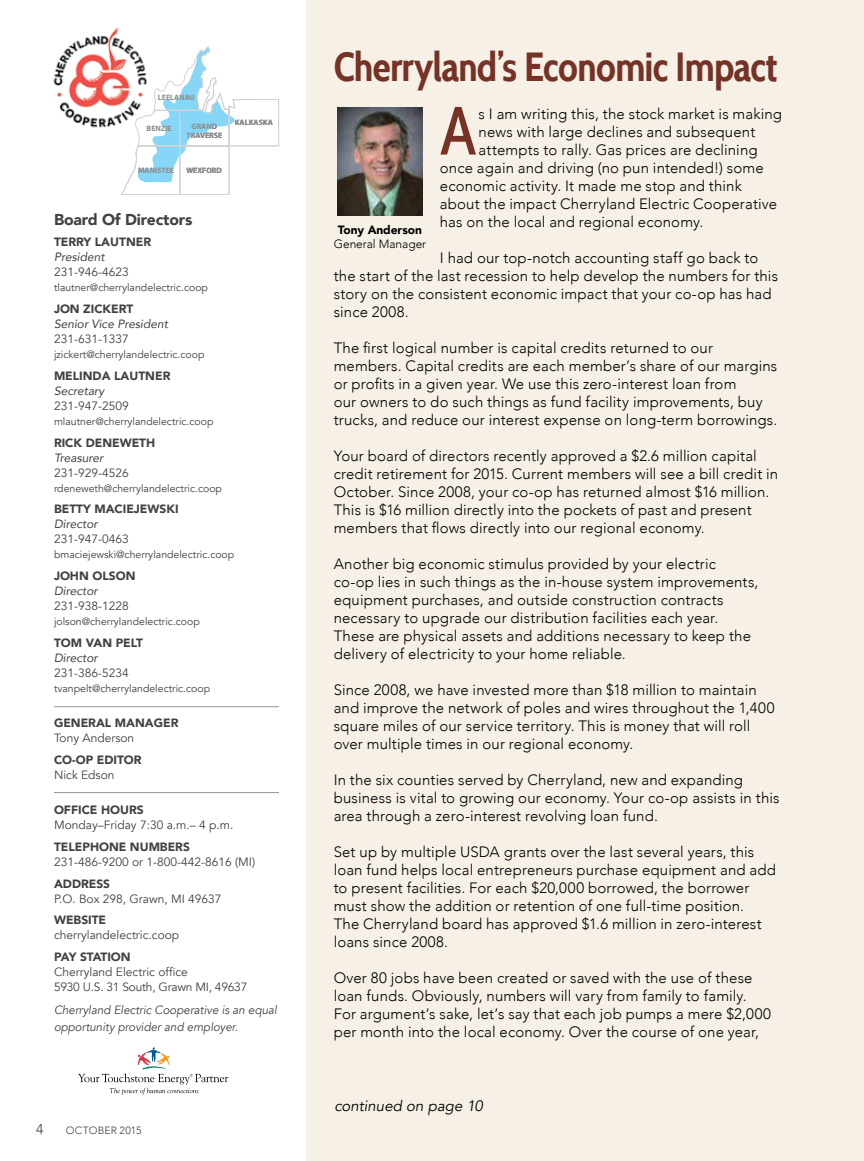
<style>
.page{position:relative;width:864px;height:1161px;background:#fff}
.page>*{position:absolute;margin:0;border:0;box-sizing:border-box;transform-origin:0 0}
.t1{font:68.1px "Cabin Condensed";color:#763225}
.t2{font:700 40.5px "Cabin Condensed";letter-spacing:-.01em;color:#763225}
.t3{font:900 15.75px "Avenir";letter-spacing:-.01em;color:#414042}
.t4{font:300 15px/18px "Avenir";letter-spacing:.01em;color:#000}
.t5{font:italic 15px "Avenir";letter-spacing:.005em;color:#000}
.t6{font:300 14.25px "Avenir";color:#414042}
.t7{font:12px/15px "Avenir";color:#414042}
.t8{font:900 12px "Avenir";color:#414042}
.t9{font:italic 12px "Avenir";color:#414042}
.t10{font:italic 12px/16.5px "Avenir";color:#414042;scale:.96 1}
.t11{font:300 12px "Avenir";letter-spacing:-.005em;color:#000}
.t12{font:900 12px "Avenir";letter-spacing:-.005em;color:#000}
.t13{font:900 12px "Avenir";letter-spacing:-.035em;color:#414042}
.t14{font:10.5px "Avenir";color:#414042}
.t15{font:300 10.5px "Avenir";letter-spacing:.015em;color:#414042}
.t16{font:700 7.8px/9.3px "Myriad Pro";color:#8a8c8e;text-align:center}
</style>
<div class="page">
<img style="left:53px;top:27px;width:80px;height:101px">
<svg style="left:121px;top:47px;width:158px;height:148px"></svg>
<svg style="left:78px;top:1047px;width:150px;height:48px"></svg>
<hr style="left:54px;top:706px;width:225px;height:1px;background:#939598">
<hr style="left:54px;top:792px;width:225px;height:1px;background:#939598">
<div style="left:306px;top:0;width:558px;height:1161px;background:#f6f0e7"></div>
<img style="left:337px;top:108px;width:86px;height:107px">
<p class="t16" style="left:158px;top:92px;width:39px">LEELANAU</p>
<p class="t16" style="left:147px;top:124px;width:27px">BENZIE</p>
<p class="t16" style="left:186px;top:121px;width:37px">GRAND<br>TRAVERSE</p>
<p class="t16" style="left:235px;top:118px;width:40px">KALKASKA</p>
<p class="t16" style="left:138px;top:166px;width:38px">MANISTEE</p>
<p class="t16" style="left:186px;top:166px;width:37px">WEXFORD</p>
<p class="t3" style="left:54px;top:206px;width:140px">Board Of Directors</p>
<p class="t8" style="left:54px;top:232px;width:99px">TERRY LAUTNER</p>
<p class="t9" style="left:54px;top:250px;width:52px">President</p>
<p class="t7" style="left:54px;top:265px;width:76px">231-946-4623</p>
<p class="t14" style="left:54px;top:282px;width:155px">tlautner@cherrylandelectric.coop</p>
<p class="t8" style="left:54px;top:299px;width:81px">JON ZICKERT</p>
<p class="t9" style="left:54px;top:317px;width:116px">Senior Vice President</p>
<p class="t7" style="left:54px;top:332px;width:76px">231-631-1337</p>
<p class="t14" style="left:54px;top:348px;width:152px">jzickert@cherrylandelectric.coop</p>
<p class="t8" style="left:54px;top:365px;width:118px">MELINDA LAUTNER</p>
<p class="t9" style="left:54px;top:383px;width:52px">Secretary</p>
<p class="t7" style="left:54px;top:399px;width:76px">231-947-2509</p>
<p class="t14" style="left:54px;top:415px;width:161px">mlautner@cherrylandelectric.coop</p>
<p class="t8" style="left:54px;top:432px;width:103px">RICK DENEWETH</p>
<p class="t9" style="left:54px;top:450px;width:51px">Treasurer</p>
<p class="t7" style="left:54px;top:465px;width:76px">231-929-4526</p>
<p class="t14" style="left:54px;top:482px;width:170px">rdeneweth@cherrylandelectric.coop</p>
<p class="t8" style="left:54px;top:499px;width:126px">BETTY MACIEJEWSKI</p>
<p class="t9" style="left:54px;top:517px;width:45px">Director</p>
<p class="t7" style="left:54px;top:532px;width:76px">231-947-0463</p>
<p class="t14" style="left:54px;top:549px;width:182px">bmaciejewski@cherrylandelectric.coop</p>
<p class="t8" style="left:54px;top:566px;width:83px">JOHN OLSON</p>
<p class="t9" style="left:54px;top:584px;width:45px">Director</p>
<p class="t7" style="left:54px;top:599px;width:76px">231-938-1228</p>
<p class="t14" style="left:54px;top:615px;width:147px">jolson@cherrylandelectric.coop</p>
<p class="t8" style="left:54px;top:632px;width:91px">TOM VAN PELT</p>
<p class="t9" style="left:54px;top:650px;width:45px">Director</p>
<p class="t7" style="left:54px;top:666px;width:76px">231-386-5234</p>
<p class="t14" style="left:54px;top:682px;width:158px">tvanpelt@cherrylandelectric.coop</p>
<p class="t8" style="left:54px;top:713px;width:126px">GENERAL MANAGER</p>
<p class="t7" style="left:54px;top:731px;width:82px">Tony Anderson</p>
<p class="t8" style="left:54px;top:749px;width:89px">CO-OP EDITOR</p>
<p class="t7" style="left:54px;top:768px;width:62px">Nick Edson</p>
<p class="t8" style="left:54px;top:800px;width:91px">OFFICE HOURS</p>
<p class="t7" style="left:54px;top:818px;width:181px">Monday–Friday 7:30 a.m.– 4 p.m.</p>
<p class="t8" style="left:54px;top:836px;width:137px">TELEPHONE NUMBERS</p>
<p class="t7" style="left:54px;top:855px;width:203px">231-486-9200 or 1-800-442-8616 (MI)</p>
<p class="t8" style="left:54px;top:873px;width:58px">ADDRESS</p>
<p class="t7" style="left:54px;top:891px;width:169px">P.O. Box 298, Grawn, MI 49637</p>
<p class="t8" style="left:54px;top:910px;width:54px">WEBSITE</p>
<p class="t7" style="left:54px;top:928px;width:127px">cherrylandelectric.coop</p>
<p class="t13" style="left:54px;top:947px;width:78px">PAY STATION</p>
<p class="t7" style="left:54px;top:965px;width:195px">Cherryland Electric office<br>5930 U.S. 31 South, Grawn MI, 49637</p>
<p class="t10" style="left:54px;top:1002px;width:234px">Cherryland Electric Cooperative is an equal opportunity provider and employer.</p>
<p class="t6" style="left:36px;top:1121px;width:9px">4</p>
<p class="t15" style="left:66px;top:1124px;width:77px">OCTOBER 2015</p>
<h2 class="t2" style="left:334px;top:42px;width:445px">Cherryland’s Economic Impact</h2>
<h1 class="t1" style="left:440px;top:89px;width:38px">A</h1>
<p class="t4" style="left:479px;top:104px;width:305px">s I am writing this, the stock market is making</p>
<p class="t4" style="left:479px;top:122px;width:278px">news with large declines and subsequent</p>
<p class="t4" style="left:479px;top:140px;width:280px">attempts to rally. Gas prices are declining</p>
<p class="t4" style="left:440px;top:158px;width:325px">once again and driving (no pun intended!) some</p>
<p class="t4" style="left:440px;top:176px;width:304px">economic activity. It made me stop and think</p>
<p class="t4" style="left:440px;top:194px;width:339px">about the impact Cherryland Electric Cooperative</p>
<p class="t4" style="left:440px;top:212px;width:265px">has on the local and regional economy.</p>
<p class="t4" style="left:334px;top:248px;width:446px;text-indent:106px">I had our top-notch accounting staff go back to the start of the last recession to help develop the numbers for this story on the consistent economic impact that your co-op has had since 2008.</p>
<p class="t4" style="left:334px;top:338px;width:445px">The first logical number is capital credits returned to our members. Capital credits are each member’s share of our margins or profits in a given year. We use this zero-interest loan from<br>our owners to do such things as fund facility improvements, buy trucks, and reduce our interest expense on long-term borrowings.</p>
<p class="t4" style="left:334px;top:446px;width:446px">Your board of directors recently approved a $2.6 million capital credit retirement for 2015. Current members will see a bill credit in October. Since 2008, your co-op has returned almost $16 million.<br>This is $16 million directly into the pockets of past and present members that flows directly into our regional economy.</p>
<p class="t4" style="left:334px;top:554px;width:426px">Another big economic stimulus provided by your electric co-op lies in such things as the in-house system improvements, equipment purchases, and outside construction contracts necessary to upgrade our distribution facilities each year.<br>These are physical assets and additions necessary to keep the delivery of electricity to your home reliable.</p>
<p class="t4" style="left:334px;top:680px;width:442px">Since 2008, we have invested more than $18 million to maintain and improve the network of poles and wires throughout the 1,400 square miles of our service territory. This is money that will roll over multiple times in our regional economy.</p>
<p class="t4" style="left:334px;top:770px;width:447px">In the six counties served by Cherryland, new and expanding business is vital to growing our economy. Your co-op assists in this area through a zero-interest revolving loan fund.</p>
<p class="t4" style="left:334px;top:842px;width:444px">Set up by multiple USDA grants over the last several years, this loan fund helps local entrepreneurs purchase equipment and add to present facilities. For each $20,000 borrowed, the borrower must show the addition or retention of one full-time position.<br>The Cherryland board has approved $1.6 million in zero-interest loans since 2008.</p>
<p class="t4" style="left:334px;top:968px;width:439px">Over 80 jobs have been created or saved with the use of these loan funds. Obviously, numbers will vary from family to family.<br>For argument’s sake, let’s say that each job pumps a mere $2,000 per month into the local economy. Over the course of one year,</p>
<p class="t12" style="left:338px;top:220px;width:86px">Tony Anderson</p>
<p class="t11" style="left:334px;top:236px;width:94px">General Manager</p>
<p class="t5" style="left:334px;top:1097px;width:150px">continued on page 10</p>
</div>
